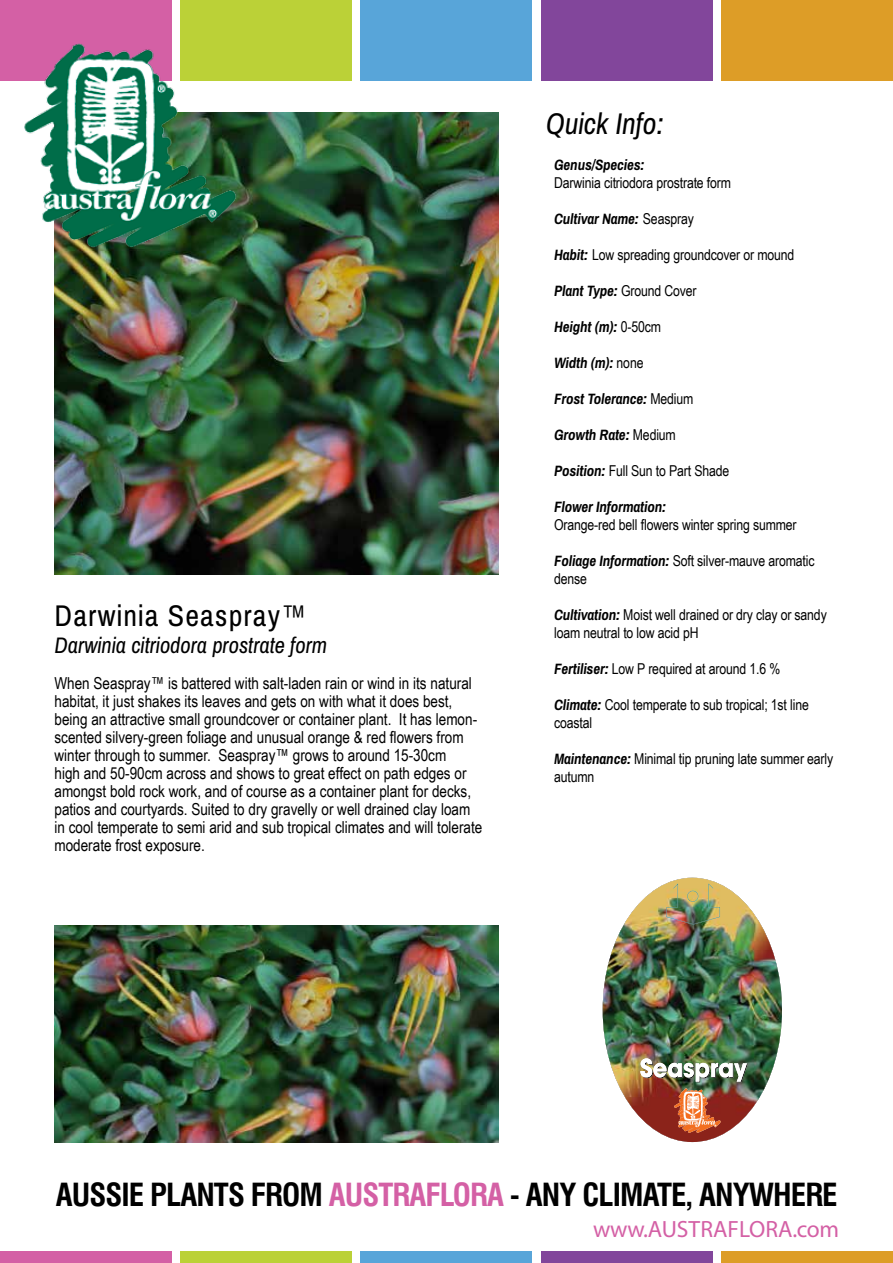
<style>
.page{position:relative;width:893px;height:1263px;background:#fff}
.page>*{position:absolute;margin:0;border:0;box-sizing:border-box;transform-origin:0 0}
.t1{font:700 condensed 31.05px "Swiss 721 BT";letter-spacing:-.03em;color:#000}
.t2{font:30px "Archivo Narrow";letter-spacing:.04em;color:#000}
.t3{font:italic 30px "Archivo Narrow";color:#000}
.t4{font:23.55px "Myriad Pro";color:#d460a5}
.t5{font:italic 22.5px "Archivo Narrow";color:#000}
.t6{font:16.5px/18px "Arial Narrow";color:#000}
.t7{font:15px/18px "Arial Narrow";letter-spacing:-.01em;color:#000}
.t8{font:italic 700 15px "Archivo Narrow";letter-spacing:-.01em;color:#000}
.t9{font:5.25px "Helvetica Neue LT";color:#000}
.t10{font:700 5.25px "Helvetica Neue LT";color:#000}
.s1{font-family:"Arial Narrow";font-weight:400;font-style:normal}
.s2{font-family:"Archivo Narrow";font-weight:700;font-style:italic}
.s3{color:#d460a5}
</style>
<div class="page">
<img style="left:54px;top:925px;width:444px;height:217px">
<img style="left:603px;top:878px;width:179px;height:264px">
<img style="left:666px;top:883px;width:54px;height:41px">
<img style="left:640px;top:1058px;width:108px;height:24px">
<svg style="left:674px;top:1088px;width:47px;height:45px;background:#c57455"></svg>
<img style="left:54px;top:113px;width:444px;height:462px">
<div style="left:0;top:0;width:171px;height:81px;background:#d460a5"></div>
<div style="left:0;top:1251px;width:171px;height:12px;background:#d460a5"></div>
<div style="left:180px;top:0;width:172px;height:81px;background:#bbd137"></div>
<div style="left:180px;top:1251px;width:172px;height:12px;background:#bbd137"></div>
<div style="left:361px;top:0;width:171px;height:81px;background:#58a5d9"></div>
<div style="left:361px;top:1251px;width:171px;height:12px;background:#58a5d9"></div>
<div style="left:541px;top:0;width:171px;height:81px;background:#82469b"></div>
<div style="left:541px;top:1251px;width:171px;height:12px;background:#82469b"></div>
<div style="left:722px;top:0;width:171px;height:81px;background:#dd9d27"></div>
<div style="left:722px;top:1251px;width:171px;height:12px;background:#dd9d27"></div>
<img style="left:24px;top:2px;width:218px;height:246px">
<h2 class="t2" style="left:54px;top:597px;width:253px">Darwinia Seaspray™</h2>
<h3 class="t5" style="left:54px;top:631px;width:274px">Darwinia citriodora prostrate form</h3>
<p class="t6" style="left:54px;top:673px;width:429px">When Seaspray™ is battered with salt-laden rain or wind in its natural habitat, it just shakes its leaves and gets on with what it does best, being an attractive small groundcover or container plant. It has lemon&shy;scented silvery-green foliage and unusual orange &amp; red flowers from winter through to summer. Seaspray™ grows to around 15-30cm<br>high and 50-90cm across and shows to great effect on path edges or amongst bold rock work, and of course as a container plant for decks, patios and courtyards. Suited to dry gravelly or well drained clay loam in cool temperate to semi arid and sub tropical climates and will tolerate moderate frost exposure.</p>
<h2 class="t3" style="left:546px;top:106px;width:119px">Quick Info:</h2>
<p class="t8" style="left:554px;top:156px;width:92px">Genus/Species:</p>
<p class="t7" style="left:554px;top:173px;width:178px">Darwinia citriodora prostrate form</p>
<p class="t8" style="left:554px;top:210px;width:141px">Cultivar Name: <span class="s1">Seaspray</span></p>
<p class="t7" style="left:554px;top:245px;width:242px"><span class="s2">Habit:</span> Low spreading groundcover or mound</p>
<p class="t7" style="left:554px;top:281px;width:144px"><span class="s2">Plant Type:</span> Ground Cover</p>
<p class="t8" style="left:554px;top:318px;width:108px">Height (m): <span class="s1">0-50cm</span></p>
<p class="t8" style="left:554px;top:354px;width:91px">Width (m): <span class="s1">none</span></p>
<p class="t8" style="left:554px;top:390px;width:141px">Frost Tolerance: <span class="s1">Medium</span></p>
<p class="t8" style="left:554px;top:426px;width:123px">Growth Rate: <span class="s1">Medium</span></p>
<p class="t7" style="left:554px;top:461px;width:177px"><span class="s2">Position:</span> Full Sun to Part Shade</p>
<p class="t8" style="left:554px;top:498px;width:114px">Flower Information:</p>
<p class="t7" style="left:554px;top:515px;width:244px">Orange-red bell flowers winter spring summer</p>
<p class="t7" style="left:554px;top:551px;width:262px"><span class="s2">Foliage Information:</span> Soft silver-mauve aromatic dense</p>
<p class="t7" style="left:554px;top:605px;width:274px"><span class="s2">Cultivation:</span> Moist well drained or dry clay or sandy loam neutral to low acid pH</p>
<p class="t7" style="left:554px;top:659px;width:228px"><span class="s2">Fertiliser:</span> Low P required at around 1.6 %</p>
<p class="t7" style="left:554px;top:695px;width:256px"><span class="s2">Climate:</span> Cool temperate to sub tropical; 1st line coastal</p>
<p class="t7" style="left:554px;top:749px;width:281px"><span class="s2">Maintenance:</span> Minimal tip pruning late summer early autumn</p>
<p class="t10" style="left:599px;top:1180px;width:24px">Barcode:</p>
<p class="t9" style="left:639px;top:1180px;width:10px">N/A</p>
<p class="t10" style="left:599px;top:1188px;width:30px">Print Scale:</p>
<p class="t9" style="left:639px;top:1189px;width:48px">100% of actual size</p>
<p class="t10" style="left:599px;top:1197px;width:30px">Dimension:</p>
<p class="t9" style="left:639px;top:1197px;width:54px">86mm(W) X 126mm(H)</p>
<h1 class="t1" style="left:56px;top:1176px;width:783px">AUSSIE PLANTS FROM <span class="s3">AUSTRAFLORA</span> - ANY CLIMATE, ANYWHERE</h1>
<h3 class="t4" style="left:593px;top:1215px;width:247px">www.AUSTRAFLORA.com</h3>
</div>
